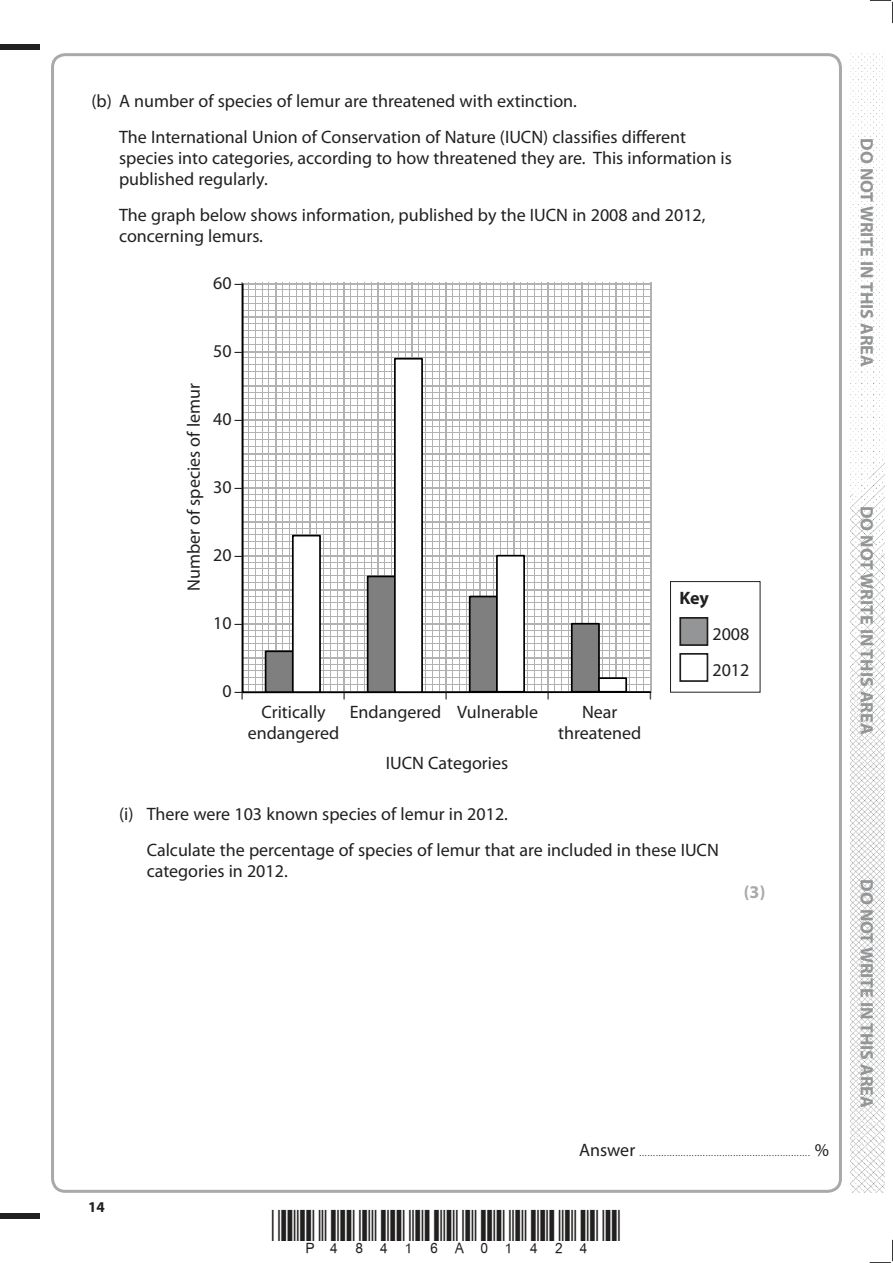
<style>
.page{position:relative;width:893px;height:1263px;background:#fff}
.page>*{position:absolute;margin:0;border:0;box-sizing:border-box;transform-origin:0 0}
.t1{font:18px/21px "Myriad Pro";color:#221f1f}
.t2{font:700 18px "Myriad Pro";color:#939597}
.t3{font:700 18px "Myriad Pro";color:#221f1f}
.t4{font:700 18px "Myriad Pro";color:#a7a9ab}
.t5{font:700 15px "Myriad Pro";color:#221f1f}
.t6{font:9px "Myriad Pro";color:#221f1f}
.s1{font-size:18px}
</style>
<div class="page">
<div style="left:0;top:44px;width:40px;height:5px;background:#221f1f"></div>
<div style="left:0;top:1214px;width:40px;height:5px;background:#221f1f"></div>
<svg style="left:870px;top:0;width:23px;height:23px"></svg>
<svg style="left:870px;top:1240px;width:23px;height:23px"></svg>
<img style="left:850px;top:53px;width:34px;height:1140px">
<svg style="left:241px;top:282px;width:411px;height:412px"></svg>
<div style="left:266px;top:651px;width:27px;height:41px;background:#7f7f7f"></div>
<div style="left:265px;top:650px;width:29px;height:43px;border:2px solid #000"></div>
<div style="left:293px;top:536px;width:27px;height:156px;background:#fff"></div>
<div style="left:292px;top:535px;width:29px;height:158px;border:2px solid #000"></div>
<div style="left:368px;top:576px;width:27px;height:116px;background:#7f7f7f"></div>
<div style="left:367px;top:576px;width:29px;height:117px;border:2px solid #000"></div>
<div style="left:395px;top:359px;width:27px;height:333px;background:#fff"></div>
<div style="left:394px;top:358px;width:29px;height:335px;border:2px solid #000"></div>
<div style="left:470px;top:596px;width:27px;height:96px;background:#7f7f7f"></div>
<div style="left:469px;top:596px;width:29px;height:97px;border:2px solid #000"></div>
<div style="left:497px;top:556px;width:27px;height:136px;background:#fff"></div>
<div style="left:496px;top:555px;width:29px;height:138px;border:2px solid #000"></div>
<div style="left:572px;top:624px;width:27px;height:68px;background:#7f7f7f"></div>
<div style="left:571px;top:623px;width:29px;height:70px;border:2px solid #000"></div>
<div style="left:599px;top:678px;width:27px;height:14px;background:#fff"></div>
<div style="left:598px;top:677px;width:29px;height:16px;border:2px solid #000"></div>
<div style="left:680px;top:618px;width:27px;height:27px;background:#939597"></div>
<div style="left:679px;top:617px;width:29px;height:29px;border:2px solid #221f1f"></div>
<div style="left:679px;top:653px;width:29px;height:29px;border:2px solid #221f1f"></div>
<div style="left:670px;top:581px;width:90px;height:111px;border:1px solid #221f1f"></div>
<p class="t1" style="left:119px;top:85px;width:569px;line-height:36px;text-indent:-28px">(b) A number of species of lemur are threatened with extinction.<br>The International Union of Conservation of Nature (IUCN) classifies different</p>
<p class="t1" style="left:119px;top:149px;width:614px">species into categories, according to how threatened they are. This information is published regularly.</p>
<p class="t1" style="left:119px;top:206px;width:588px">The graph below shows information, published by the IUCN in 2008 and 2012, concerning lemurs.</p>
<p class="t1" style="left:213px;top:273px;width:31px">60 –</p>
<p class="t1" style="left:213px;top:342px;width:31px">50 –</p>
<p class="t1" style="left:185px;top:591px;width:209px;rotate:-90deg">Number of species of lemur</p>
<p class="t1" style="left:213px;top:410px;width:31px">40 –</p>
<p class="t1" style="left:213px;top:478px;width:31px">30 –</p>
<p class="t1" style="left:213px;top:546px;width:31px">20 –</p>
<p class="t1" style="left:213px;top:614px;width:31px">10 –</p>
<p class="t1" style="left:223px;top:682px;width:22px">0 –</p>
<p class="t1" style="left:232px;top:700px;width:10px;rotate:-90deg">–</p>
<p class="t1" style="left:334px;top:700px;width:10px;rotate:-90deg">–</p>
<p class="t1" style="left:436px;top:700px;width:10px;rotate:-90deg">–</p>
<p class="t1" style="left:538px;top:700px;width:10px;rotate:-90deg">–</p>
<p class="t1" style="left:640px;top:700px;width:10px;rotate:-90deg">–</p>
<p class="t1" style="left:248px;top:703px;width:93px;text-align:center">Critically endangered</p>
<p class="t1" style="left:350px;top:703px;width:190px">Endangered Vulnerable</p>
<p class="t1" style="left:386px;top:754px;width:124px">IUCN Categories</p>
<p class="t1" style="left:558px;top:703px;width:85px;text-align:center">Near threatened</p>
<p class="t3" style="left:679px;top:591px;width:31px">Key</p>
<p class="t1" style="left:712px;top:617px;width:38px;line-height:36px">2008<br>2012</p>
<p class="t1" style="left:147px;top:797px;width:574px;line-height:36px;text-indent:-28px">(i) There were 103 known species of lemur in 2012.<br>Calculate the percentage of species of lemur that are included in these IUCN</p>
<p class="t1" style="left:147px;top:862px;width:143px">categories in 2012.</p>
<p class="t4" style="left:744px;top:885px;width:23px">(3)</p>
<p class="t5" style="left:88px;top:1201px;width:18px">14</p>
<p class="t6" style="left:579px;top:1149px;width:252px"><span class="s1">Answer</span> .............................................................. <span class="s1">%</span></p>
<p class="t2" style="left:877px;top:138px;width:230px;rotate:90deg">DO NOT WRITE IN THIS AREA</p>
<p class="t2" style="left:877px;top:506px;width:230px;rotate:90deg">DO NOT WRITE IN THIS AREA</p>
<p class="t2" style="left:877px;top:879px;width:230px;rotate:90deg">DO NOT WRITE IN THIS AREA</p>
</div>
